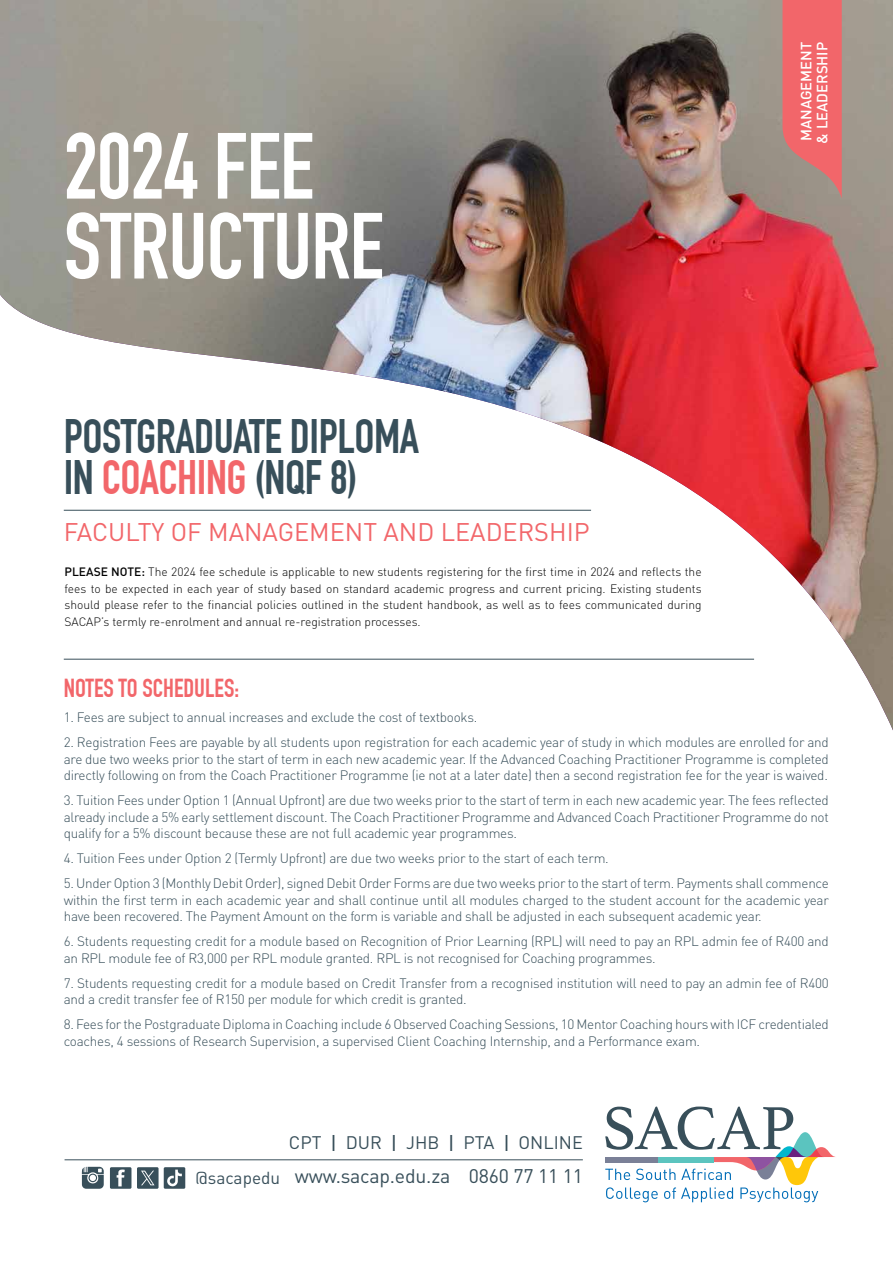
<style>
.page{position:relative;width:893px;height:1263px;background:#fff}
.page>*{position:absolute;margin:0;border:0;box-sizing:border-box;transform-origin:0 0}
.t1{font:700 92.1px/79.9px "DIN Condensed";letter-spacing:-.01em;color:#fff}
.t2{font:700 47.25px/41px "DIN Condensed";letter-spacing:-.01em;color:#384f5a}
.t3{font:700 25.5px "DIN Condensed";color:#f2666a}
.t4{font:25.2px "DIN";color:#f2666a}
.t5{font:19.5px "DIN";letter-spacing:-.01em;color:#384f5a}
.t6{font:18px "DIN";color:#384f5a}
.t7{font:17.25px "DIN";color:#384f5a}
.t8{font:500 14.7px/15.9px "DIN";color:#fff}
.t9{font:300 13.5px/16.5px "DIN";letter-spacing:-.02em;color:#384f5a;text-align:justify}
.t10{font:300 12px/16.5px "DIN";color:#000;text-align:justify}
.s1{color:#f2666a}
.s2{font-weight:500}
.s3{font-size:22.5px}
.s4{font-size:17.85px}
</style>
<div class="page">
<img style="left:0;top:0;width:893px;height:730px">
<hr style="left:64px;top:510px;width:527px;height:1px;background:#384f5a">
<hr style="left:64px;top:659px;width:690px;height:1px;background:#384f5a">
<svg style="left:605px;top:1106px;width:230px;height:96px"></svg>
<hr style="left:65px;top:1159px;width:518px;height:1px;background:#384f5a">
<svg style="left:110px;top:1167px;width:21px;height:22px"></svg>
<svg style="left:82px;top:1167px;width:22px;height:22px"></svg>
<svg style="left:137px;top:1167px;width:48px;height:22px"></svg>
<svg style="left:782px;top:0;width:60px;height:199px;background:#e16e6f"></svg>
<h1 class="t1" style="left:64px;top:130px;width:321px">2024 FEE<br>STRUCTURE</h1>
<h2 class="t2" style="left:64px;top:418px;width:357px">POSTGRADUATE DIPLOMA<br>IN <span class="s1">COACHING</span> (NQF 8)</h2>
<h3 class="t4" style="left:64px;top:522px;width:527px">FACULTY OF MANAGEMENT AND LEADERSHIP</h3>
<p class="t10" style="left:65px;top:565px;width:639px"><span class="s2">PLEASE NOTE:</span> The 2024 fee schedule is applicable to new students registering for the first time in 2024 and reflects the fees to be expected in each year of study based on standard academic progress and current pricing. Existing students should please refer to the financial policies outlined in the student handbook, as well as to fees communicated during SACAP’s termly re-enrolment and annual re-registration processes.</p>
<p class="t8" style="left:799px;top:144px;width:103px;rotate:-90deg">MANAGEMENT &amp; LEADERSHIP</p>
<h3 class="t3" style="left:64px;top:679px;width:177px">NOTES TO SCHEDULES:</h3>
<p class="t9" style="left:64px;top:710px;width:415px">1. Fees are subject to annual increases and exclude the cost of textbooks.</p>
<p class="t9" style="left:64px;top:735px;width:767px">2. Registration Fees are payable by all students upon registration for each academic year of study in which modules are enrolled for and are due two weeks prior to the start of term in each new academic year. If the Advanced Coaching Practitioner Programme is completed directly following on from the Coach Practitioner Programme (ie not at a later date) then a second registration fee for the year is waived.</p>
<p class="t9" style="left:64px;top:793px;width:767px">3. Tuition Fees under Option 1 (Annual Upfront) are due two weeks prior to the start of term in each new academic year. The fees reflected already include a 5% early settlement discount. The Coach Practitioner Programme and Advanced Coach Practitioner Programme do not qualify for a 5% discount because these are not full academic year programmes.</p>
<p class="t9" style="left:64px;top:851px;width:546px">4. Tuition Fees under Option 2 (Termly Upfront) are due two weeks prior to the start of each term.</p>
<p class="t9" style="left:64px;top:876px;width:767px">5. Under Option 3 (Monthly Debit Order), signed Debit Order Forms are due two weeks prior to the start of term. Payments shall commence within the first term in each academic year and shall continue until all modules charged to the student account for the academic year have been recovered. The Payment Amount on the form is variable and shall be adjusted in each subsequent academic year.</p>
<p class="t9" style="left:64px;top:934px;width:767px">6. Students requesting credit for a module based on Recognition of Prior Learning (RPL) will need to pay an RPL admin fee of R400 and an RPL module fee of R3,000 per RPL module granted. RPL is not recognised for Coaching programmes.</p>
<p class="t9" style="left:64px;top:976px;width:767px">7. Students requesting credit for a module based on Credit Transfer from a recognised institution will need to pay an admin fee of R400 and a credit transfer fee of R150 per module for which credit is granted.</p>
<p class="t9" style="left:64px;top:1017px;width:767px">8. Fees for the Postgraduate Diploma in Coaching include 6 Observed Coaching Sessions, 10 Mentor Coaching hours with ICF credentialed coaches, 4 sessions of Research Supervision, a supervised Client Coaching Internship, and a Performance exam.</p>
<p class="t7" style="left:196px;top:1172px;width:86px">@sacapedu</p>
<h3 class="t6" style="left:289px;top:1136px;width:295px">CPT <span class="s3">I</span> DUR <span class="s3">I</span> <span class="s4">JHB</span> <span class="s3">I</span> PTA <span class="s3">I</span> ONLINE</h3>
<h3 class="t5" style="left:295px;top:1169px;width:289px">www.sacap.edu.za 0860 77 11 11</h3>
</div>
